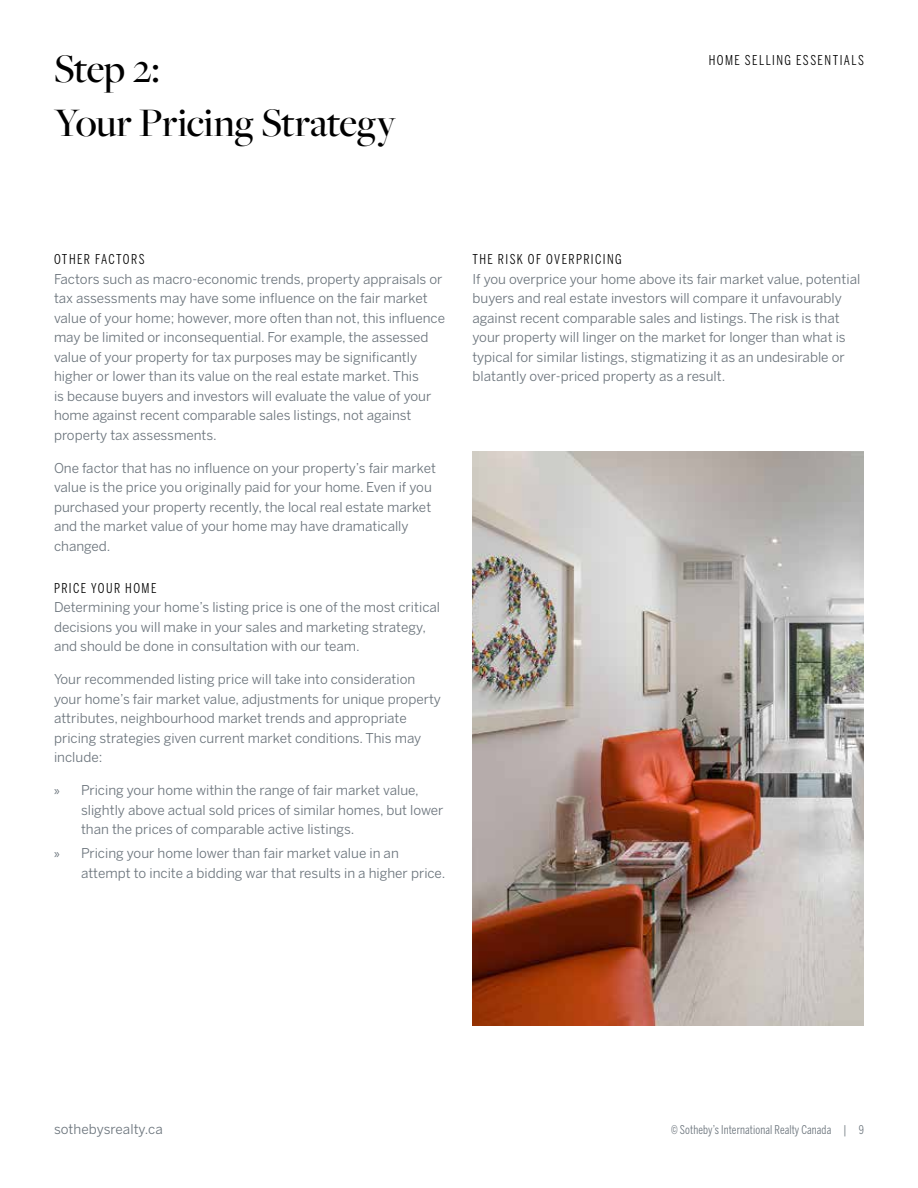
<style>
.page{position:relative;width:918px;height:1188px;background:#fff}
.page>*{position:absolute;margin:0;border:0;box-sizing:border-box;transform-origin:0 0}
.t1{font:500 42px/54px "Freight Big Pro";letter-spacing:-.01em;color:#000}
.t2{font:13.5px/19.5px "Benton Sans";color:#6a737b}
.t3{font:13.5px "Benton Sans Compressed";letter-spacing:.105em;color:#000}
.t4{font:12px "Benton Sans Compressed";letter-spacing:.01em;color:#6a737b}
.s1{font-family:"Myriad Pro"}
</style>
<div class="page">
<img style="left:472px;top:452px;width:392px;height:574px">
<h1 class="t1" style="left:54px;top:41px;width:344px">Step 2:<br>Your Pricing Strategy</h1>
<p class="t3" style="left:709px;top:52px;width:157px">HOME SELLING ESSENTIALS</p>
<p class="t3" style="left:54px;top:251px;width:92px">OTHER FACTORS</p>
<p class="t2" style="left:54px;top:269px;width:393px">Factors such as macro-economic trends, property appraisals or tax assessments may have some influence on the fair market value of your home; however, more often than not, this influence may be limited or inconsequential. For example, the assessed value of your property for tax purposes may be significantly higher or lower than its value on the real estate market. This<br>is because buyers and investors will evaluate the value of your home against recent comparable sales listings, not against property tax assessments.</p>
<p class="t2" style="left:54px;top:458px;width:384px">One factor that has no influence on your property’s fair market value is the price you originally paid for your home. Even if you purchased your property recently, the local real estate market and the market value of your home may have dramatically changed.</p>
<p class="t3" style="left:54px;top:580px;width:104px">PRICE YOUR HOME</p>
<p class="t2" style="left:54px;top:597px;width:388px">Determining your home’s listing price is one of the most critical decisions you will make in your sales and marketing strategy, and should be done in consultation with our team.</p>
<p class="t2" style="left:54px;top:669px;width:388px">Your recommended listing price will take into consideration your home’s fair market value, adjustments for unique property attributes, neighbourhood market trends and appropriate pricing strategies given current market conditions. This may include:</p>
<p class="t2" style="left:81px;top:780px;width:364px;text-indent:-27px"><span class="s1">»</span> Pricing your home within the range of fair market value, slightly above actual sold prices of similar homes, but lower than the prices of comparable active listings.</p>
<p class="t2" style="left:81px;top:843px;width:366px;text-indent:-27px"><span class="s1">»</span> Pricing your home lower than fair market value in an attempt to incite a bidding war that results in a higher price.</p>
<p class="t3" style="left:472px;top:251px;width:151px">THE RISK OF OVERPRICING</p>
<p class="t2" style="left:472px;top:269px;width:389px">If you overprice your home above its fair market value, potential buyers and real estate investors will compare it unfavourably against recent comparable sales and listings. The risk is that your property will linger on the market for longer than what is typical for similar listings, stigmatizing it as an undesirable or blatantly over-priced property as a result.</p>
<p class="t2" style="left:54px;top:1119px;width:110px">sothebysrealty.ca</p>
<p class="t4" style="left:671px;top:1122px;width:194px">© Sotheby’s International Realty Canada | 9</p>
</div>
